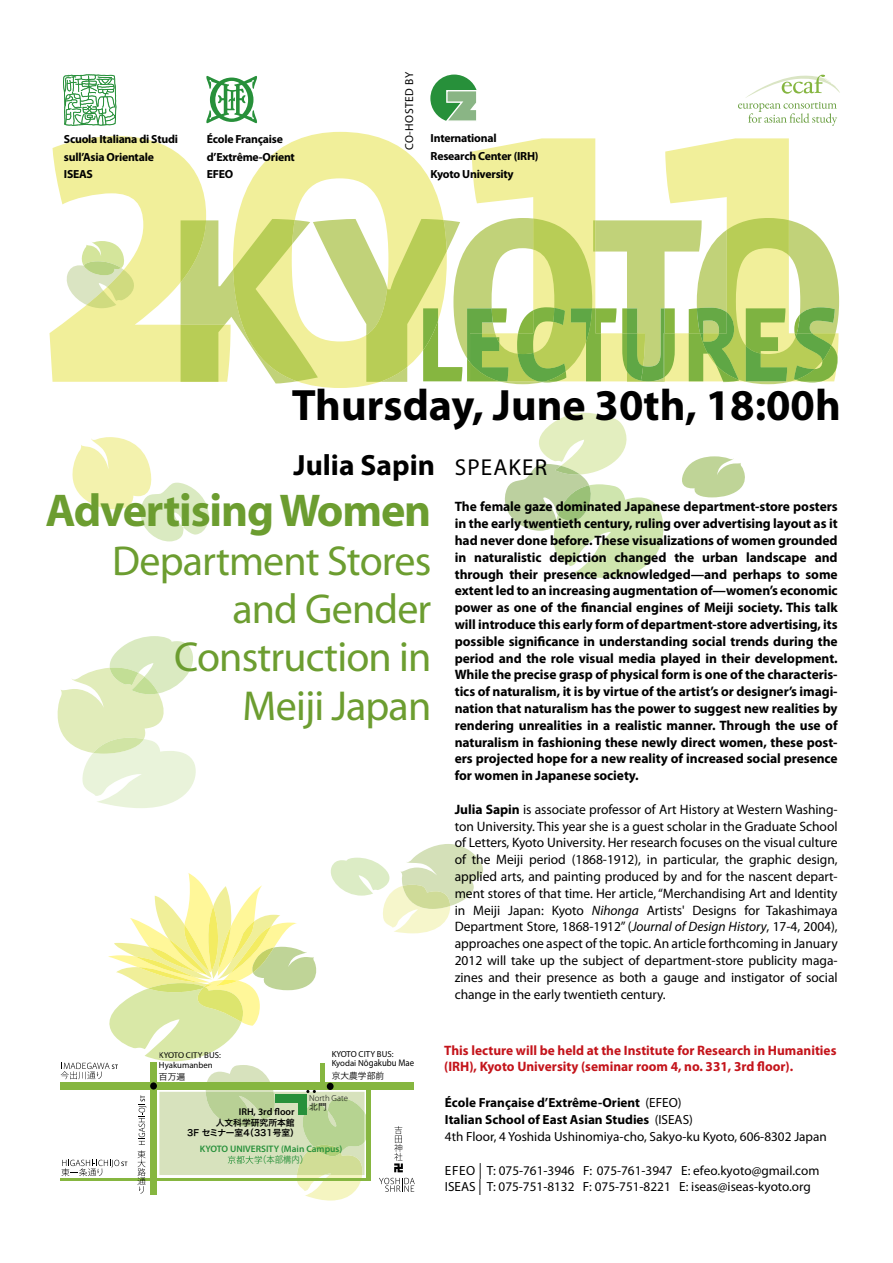
<style>
.page{position:relative;width:893px;height:1263px;background:#fff}
.page>*{position:absolute;margin:0;border:0;box-sizing:border-box;transform-origin:0 0}
.t1{font:700 46.2px "Myriad";letter-spacing:-.025em;color:#6c9d30}
.t2{font:700 44.1px "Myriad Pro";color:#000}
.t3{font:42px/48.3px "Myriad";letter-spacing:-.02em;color:#6c9d30;text-align:right}
.t4{font:700 29.4px "Myriad Pro";color:#000}
.t5{font:700 13.65px/16.8px "Myriad Pro";letter-spacing:-.005em;color:#000;text-align:justify}
.t6{font:13.65px/16.8px "Myriad Pro";letter-spacing:-.005em;color:#000;text-align:justify}
.t7{font:700 13.65px/16.8px "Myriad Pro";color:#c4141b}
.t8{font:13.2px/17px "Myriad Pro";color:#000}
.t9{font:700 11.7px/17.7px "Myriad Pro";letter-spacing:-.02em;color:#000}
.t10{font:11.55px "Myriad Pro";letter-spacing:.04em;color:#000}
.t11{font:600 9.9px "Myriad Pro";color:#000}
.t12{font:9.6px "Myriad Pro";color:#000;scale:.91 1}
.t13{font:600 9.45px "Myriad Pro";color:#27903a}
.t14{font:9.3px "Hira Kaku Pro W3 90 pv RKSJ H";color:#27903a;scale:.91 1}
.t15{font:8.7px/9.4px "Myriad Pro";color:#000}
.t16{font:8.7px/10.5px "Hira Kaku Pro W6 90 pv RKSJ H";color:#000}
.t17{font:8.7px "Hira Kaku Pro W3 90 pv RKSJ H";color:#000}
.t18{font:300 8.7px "Myriad Pro";color:#000}
.s1{font-weight:400;font-size:23.1px}
.s2{font-weight:700}
.s3{font-style:italic}
.s4{font-size:8.7px}
.s5{font-size:15.9px}
</style>
<div class="page">
<svg style="left:738px;top:75px;width:102px;height:51px"></svg>
<svg style="left:307px;top:132px;width:66px;height:256px"></svg>
<svg style="left:57px;top:636px;width:139px;height:172px"></svg>
<svg style="left:61px;top:844px;width:422px;height:357px"></svg>
<svg style="left:206px;top:76px;width:51px;height:47px"></svg>
<svg style="left:63px;top:74px;width:53px;height:52px"></svg>
<svg style="left:682px;top:456px;width:63px;height:41px"></svg>
<svg style="left:72px;top:437px;width:137px;height:104px"></svg>
<svg style="left:50px;top:136px;width:789px;height:248px"></svg>
<svg style="left:504px;top:413px;width:160px;height:165px"></svg>
<svg style="left:430px;top:75px;width:47px;height:46px"></svg>
<p class="t9" style="left:64px;top:131px;width:116px">Scuola Italiana di Studi sull’Asia Orientale<br>ISEAS</p>
<p class="t9" style="left:207px;top:131px;width:90px">École Française d’Extrême-Orient<br>EFEO</p>
<p class="t10" style="left:405px;top:150px;width:80px;rotate:-90deg">CO-HOSTED BY</p>
<p class="t9" style="left:431px;top:130px;width:109px">International<br>Research Center (IRH)<br>Kyoto University</p>
<h2 class="t2" style="left:292px;top:389px;width:551px">Thursday, June 30th, 18:00h</h2>
<h3 class="t4" style="left:294px;top:454px;width:255px">Julia Sapin <span class="s1">SPEAKER</span></h3>
<h1 class="t1" style="left:45px;top:494px;width:387px">Advertising Women</h1>
<h3 class="t3" style="left:112px;top:540px;width:321px">Department Stores and Gender<br>Construction in<br>Meiji Japan</h3>
<p class="t5" style="left:455px;top:499px;width:384px">The female gaze dominated Japanese department-store posters in the early twentieth century, ruling over advertising layout as it had never done before. These visualizations of women grounded in naturalistic depiction changed the urban landscape and through their presence acknowledged—and perhaps to some extent led to an increasing augmentation of—women’s economic power as one of the financial engines of Meiji society. This talk will introduce this early form of department-store advertising, its possible significance in understanding social trends during the period and the role visual media played in their development.<br>While the precise grasp of physical form is one of the characteris&shy;tics of naturalism, it is by virtue of the artist’s or designer’s imagi&shy;nation that naturalism has the power to suggest new realities by rendering unrealities in a realistic manner. Through the use of naturalism in fashioning these newly direct women, these post&shy;ers projected hope for a new reality of increased social presence for women in Japanese society.</p>
<p class="t6" style="left:455px;top:802px;width:384px"><span class="s2">Julia Sapin</span> is associate professor of Art History at Western Washing&shy;ton University. This year she is a guest scholar in the Graduate School of Letters, Kyoto University. Her research focuses on the visual culture of the Meiji period (1868-1912), in particular, the graphic design, applied arts, and painting produced by and for the nascent depart&shy;ment stores of that time. Her article, “Merchandising Art and Identity in Meiji Japan: Kyoto <span class="s3">Nihonga</span> Artists' Designs for Takashimaya Department Store, 1868-1912” (<span class="s3">Journal of Design History</span>, 17-4, 2004), approaches one aspect of the topic. An article forthcoming in January 2012 will take up the subject of department-store publicity maga&shy;zines and their presence as both a gauge and instigator of social change in the early twentieth century.</p>
<p class="t15" style="left:332px;top:1050px;width:63px">KYOTO CITY BUS:</p>
<p class="t12" style="left:332px;top:1059px;width:92px"><span class="s4">Kyodai N</span>ōgakubu Mae</p>
<p class="t15" style="left:159px;top:1051px;width:63px">KYOTO CITY BUS:<br>Hyakumanben</p>
<p class="t17" style="left:159px;top:1073px;width:28px">百万遍</p>
<p class="t17" style="left:332px;top:1072px;width:54px">京大農学部前</p>
<p class="t11" style="left:239px;top:1106px;width:57px">IRH, 3rd floor</p>
<p class="t16" style="left:187px;top:1118px;width:113px;text-indent:29px">人文科学研究所本館<br>3F セミナー室4（331号室）</p>
<p class="t18" style="left:309px;top:1093px;width:40px">North Gate</p>
<p class="t17" style="left:309px;top:1103px;width:19px">北門</p>
<p class="t13" style="left:200px;top:1144px;width:144px">KYOTO UNIVERSITY (Main Campus)</p>
<p class="t14" style="left:258px;top:1156px;width:57px">（本部構内）</p>
<p class="t7" style="left:444px;top:1042px;width:394px">This lecture will be held at the Institute for Research in Humanities (IRH), Kyoto University (seminar room 4, no. 331, 3rd floor).</p>
<p class="t8" style="left:445px;top:1095px;width:383px"><span class="s2">École Française d’Extrême-Orient</span> (EFEO)<br><span class="s2">Italian School of East Asian Studies</span> (ISEAS)<br>4th Floor, 4 Yoshida Ushinomiya-cho, Sakyo-ku Kyoto, 606-8302 Japan</p>
<p class="t8" style="left:445px;top:1162px;width:376px">EFEO <span class="s5">|</span> T: 075-761-3946 F: 075-761-3947 E: efeo.kyoto@gmail.com<br>ISEAS <span class="s5">|</span> T: 075-751-8132 F: 075-751-8221 E: iseas@iseas-kyoto.org</p>
</div>
